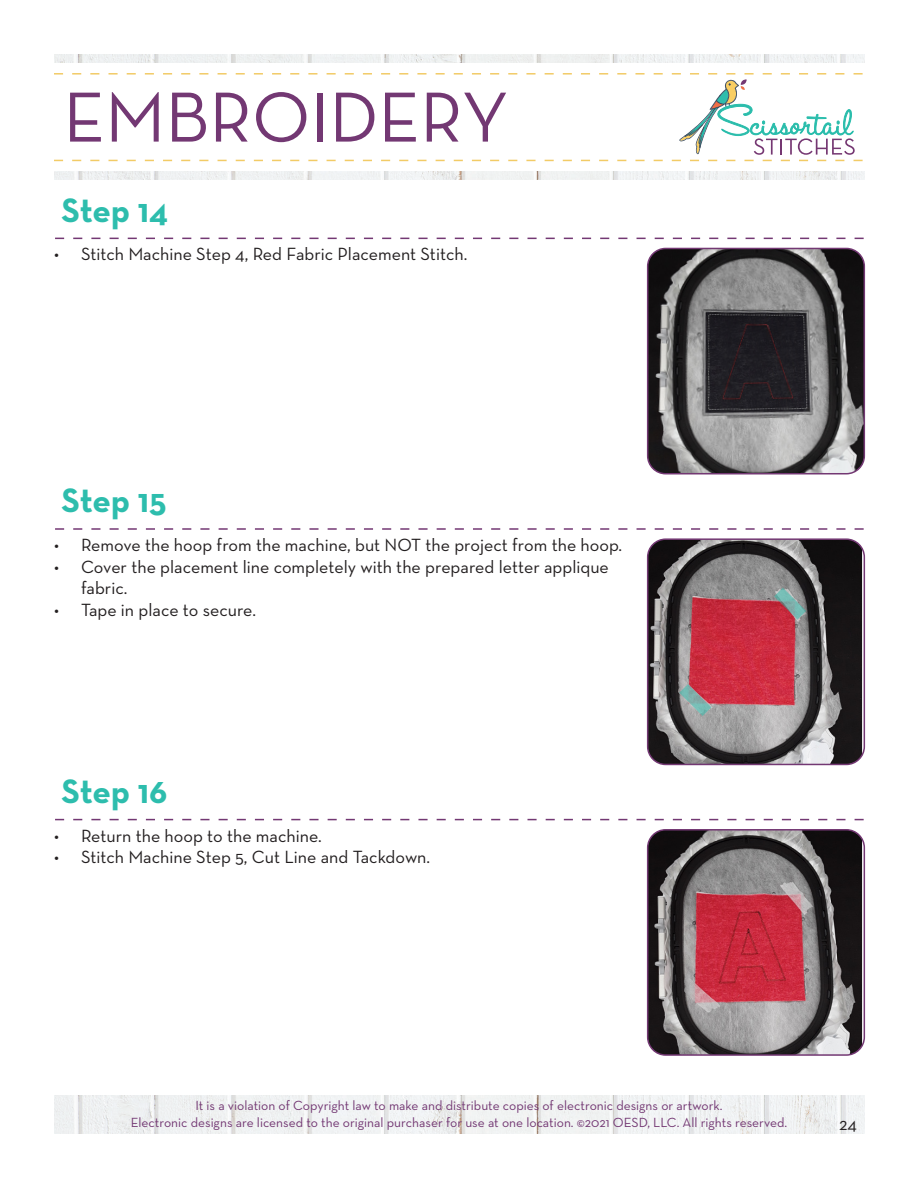
<style>
.page{position:relative;width:918px;height:1188px;background:#fff}
.page>*{position:absolute;margin:0;border:0;box-sizing:border-box;transform-origin:0 0}
.t1{font:72px "Neutra Text";color:#733873}
.t2{font:700 34.5px "Neutra Text";letter-spacing:-.005em;color:#2dbdad}
.t3{font:18px/21.6px "Neutra Text";color:#231f20}
.t4{font:13.5px "Neutra Text";color:#733873}
</style>
<div class="page">
<img style="left:54px;top:1096px;width:810px;height:38px">
<img style="left:54px;top:54px;width:810px;height:126px">
<div style="left:29px;top:63px;width:863px;height:108px;background:#fff"></div>
<svg style="left:54px;top:73px;width:809px;height:88px"></svg>
<svg style="left:55px;top:238px;width:809px;height:1px"></svg>
<svg style="left:55px;top:528px;width:809px;height:2px"></svg>
<svg style="left:55px;top:819px;width:809px;height:1px"></svg>
<img style="left:648px;top:248px;width:216px;height:226px">
<div style="left:647px;top:248px;width:218px;height:226px;border:2px solid #733873;border-radius:18px"></div>
<img style="left:648px;top:541px;width:214px;height:223px">
<div style="left:647px;top:538px;width:218px;height:227px;border:2px solid #733873;border-radius:18px"></div>
<img style="left:648px;top:830px;width:214px;height:223px">
<div style="left:647px;top:829px;width:218px;height:227px;border:2px solid #733873;border-radius:18px"></div>
<svg style="left:774px;top:588px;width:32px;height:32px"></svg>
<svg style="left:679px;top:684px;width:32px;height:32px"></svg>
<p class="t1" style="left:63px;top:73px;width:447px">EMBROIDERY</p>
<p class="t2" style="left:62px;top:188px;width:108px">Step 14</p>
<p class="t3" style="left:54px;top:243px;width:415px">• Stitch Machine Step 4, Red Fabric Placement Stitch.</p>
<p class="t2" style="left:62px;top:479px;width:107px">Step 15</p>
<p class="t3" style="left:54px;top:534px;width:570px">• Remove the hoop from the machine, but NOT the project from the hoop.</p>
<p class="t3" style="left:81px;top:555px;width:529px;text-indent:-27px">• Cover the placement line completely with the prepared letter applique fabric.</p>
<p class="t3" style="left:54px;top:599px;width:204px">• Tape in place to secure.</p>
<p class="t2" style="left:62px;top:770px;width:107px">Step 16</p>
<p class="t3" style="left:54px;top:824px;width:269px">• Return the hoop to the machine.</p>
<p class="t3" style="left:54px;top:846px;width:378px">• Stitch Machine Step 5, Cut Line and Tackdown.</p>
<p class="t4" style="left:195px;top:1098px;width:529px">It is a violation of Copyright law to make and distribute copies of electronic designs or artwork.</p>
<p class="t4" style="left:131px;top:1114px;width:658px">Electronic designs are licensed to the original purchaser for use at one location. ©2021 OESD, LLC. All rights reserved.</p>
<p class="t3" style="left:839px;top:1113px;width:19px">24</p>
</div>
